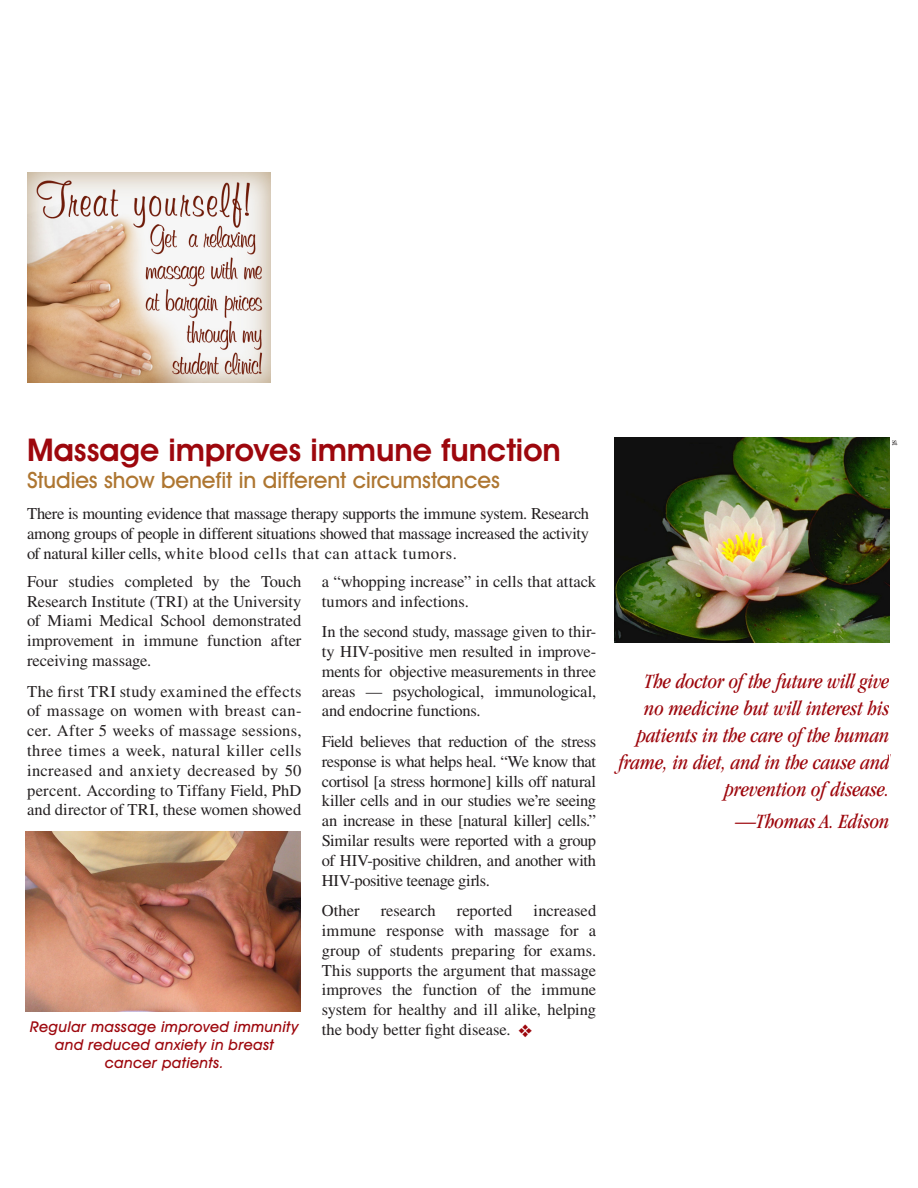
<style>
.page{position:relative;width:918px;height:1188px;background:#fff}
.page>*{position:absolute;margin:0;border:0;box-sizing:border-box;transform-origin:0 0}
.Headline{font:600 31.5px "Avant Garde IT Cby BT";color:#9d070d}
.Subhead_1{font:500 22.5px "Avant Garde IT Cby BT";letter-spacing:-.005em;color:#ae7631}
.t1{font:italic condensed 21px/27px "Garamond";letter-spacing:-.005em;color:#9d070d;text-align:right}
.Body_Text{font:16.5px/19.8px "Times";letter-spacing:-.005em;color:#231f20;text-align:justify}
.t2{font:italic 500 15px/18px "Avant Garde IT Cby BT";letter-spacing:.025em;color:#9d070d;text-align:center}
.Body_Text-2{font:9px "Times";color:#231f20}
.s1{color:#9d070d}
</style>
<div class="page">
<img style="left:26px;top:832px;width:274px;height:179px">
<img style="left:615px;top:437px;width:275px;height:206px">
<img style="left:28px;top:173px;width:243px;height:209px">
<p class="Headline" style="left:27px;top:431px;width:535px">Massage improves immune function</p>
<p class="Subhead_1" style="left:27px;top:467px;width:474px">Studies show benefit in different circumstances</p>
<p class="Body_Text" style="left:27px;top:504px;width:564px">There is mounting evidence that massage therapy supports the immune system. Research among groups of people in different situations showed that massage increased the activity of natural killer cells, white blood cells that can attack tumors.</p>
<p class="Body_Text" style="left:27px;top:571px;width:276px">Four studies completed by the Touch Research Institute (TRI) at the University of Miami Medical School demonstrated improvement in immune function after receiving massage.</p>
<p class="Body_Text" style="left:27px;top:681px;width:276px">The first TRI study examined the effects of massage on women with breast can&shy;cer. After 5 weeks of massage sessions, three times a week, natural killer cells increased and anxiety decreased by 50 percent. According to Tiffany Field, PhD and director of TRI, these women showed</p>
<p class="Body_Text" style="left:322px;top:571px;width:276px">a “whopping increase” in cells that attack tumors and infections.</p>
<p class="Body_Text" style="left:322px;top:622px;width:276px">In the second study, massage given to thir&shy;ty HIV-positive men resulted in improve&shy;ments for objective measurements in three areas — psychological, immunological, and endocrine functions.</p>
<p class="Body_Text" style="left:322px;top:731px;width:276px">Field believes that reduction of the stress response is what helps heal. “We know that cortisol [a stress hormone] kills off natural killer cells and in our studies we’re seeing an increase in these [natural killer] cells.” Similar results were reported with a group of HIV-positive children, and another with HIV-positive teenage girls.</p>
<p class="Body_Text" style="left:322px;top:901px;width:39px">Other</p>
<p class="Body_Text" style="left:381px;top:901px;width:57px">research</p>
<p class="Body_Text" style="left:457px;top:901px;width:57px">reported</p>
<p class="Body_Text" style="left:322px;top:901px;width:276px;text-indent:212px">increased immune response with massage for a group of students preparing for exams.<br>This supports the argument that massage improves the function of the immune system for healthy and ill alike, helping the body better fight disease. <span class="s1">❖</span></p>
<p class="t2" style="left:30px;top:1018px;width:270px">Regular massage improved immunity and reduced anxiety in breast cancer patients.</p>
<p class="Body_Text-2" style="left:901px;top:440px;width:8px;rotate:90deg">st</p>
<p class="t1" style="left:618px;top:668px;width:273px">The doctor of the future will give<br>no medicine but will interest his patients in the care of the human frame, in diet, and in the cause and prevention of disease.</p>
<p class="t1" style="left:735px;top:808px;width:156px">—Thomas A. Edison</p>
</div>
